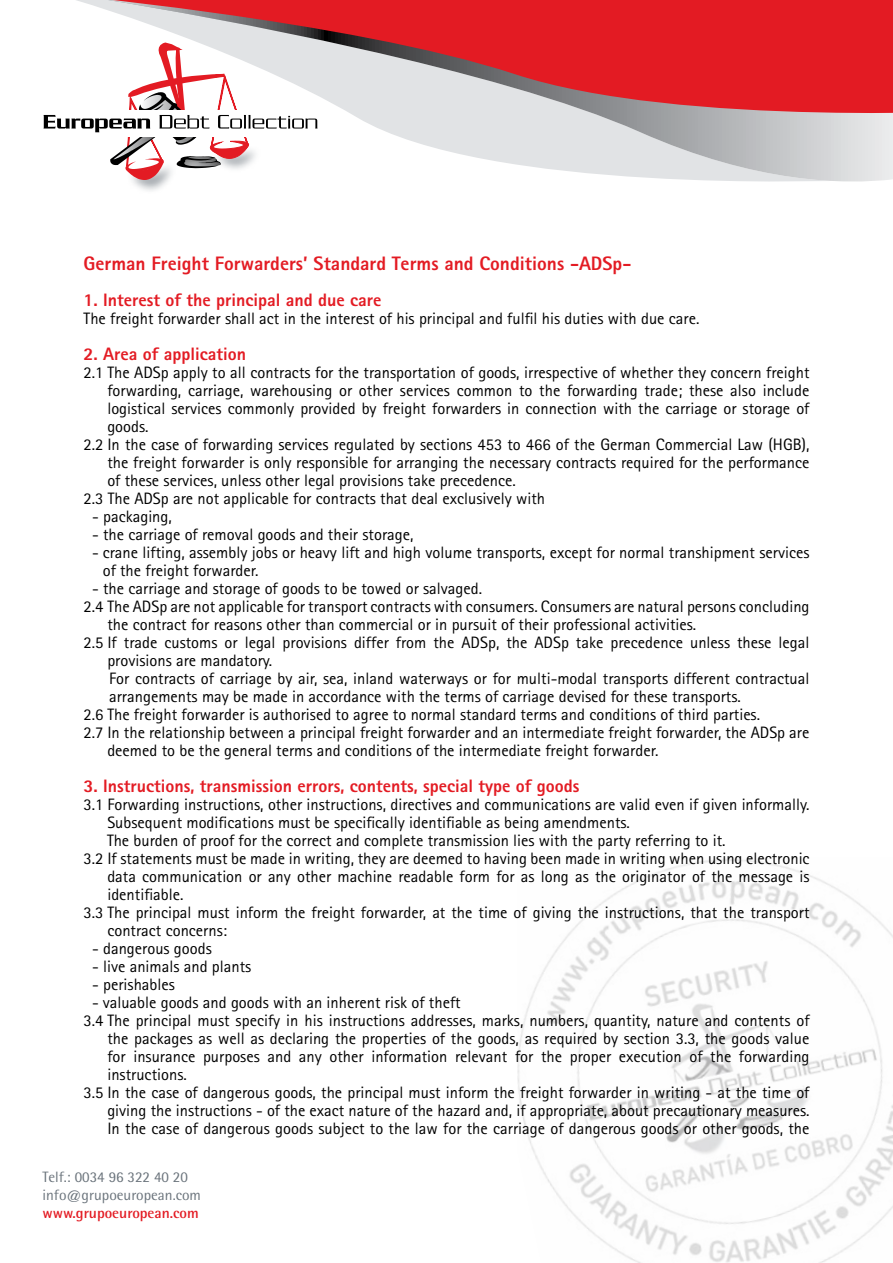
<style>
.page{position:relative;width:893px;height:1263px;background:#fff}
.page>*{position:absolute;margin:0;border:0;box-sizing:border-box;transform-origin:0 0}
.t1{font:800 19.5px "Rotis Sans Serif";color:#e31b23}
.t2{font:800 18px "Rotis Sans Serif";color:#e31b23}
.t3{font:16.5px/18px "Rotis Sans Serif";color:#000}
.t4{font:15px/18px "Rotis Semi Sans";color:#6a737b}
.t5{font:700 15px "Rotis Semi Sans";color:#e31b23}
</style>
<div class="page">
<img style="left:517px;top:859px;width:376px;height:404px">
<svg style="left:378px;top:128px;width:515px;height:54px"></svg>
<svg style="left:76px;top:0;width:817px;height:128px;background:#d85c62"></svg>
<div style="left:34px;top:110px;width:293px;height:27px;background:#fff"></div>
<svg style="left:44px;top:38px;width:273px;height:153px"></svg>
<p class="t1" style="left:84px;top:251px;width:549px">German Freight Forwarders’ Standard Terms and Conditions -ADSp-</p>
<p class="t2" style="left:84px;top:288px;width:299px">1. Interest of the principal and due care</p>
<p class="t3" style="left:84px;top:309px;width:617px">The freight forwarder shall act in the interest of his principal and fulfil his duties with due care.</p>
<p class="t2" style="left:84px;top:342px;width:164px">2. Area of application</p>
<p class="t3" style="left:84px;top:363px;width:727px">2.1 The ADSp apply to all contracts for the transportation of goods, irrespective of whether they concern freight</p>
<p class="t3" style="left:107px;top:381px;width:704px">forwarding, carriage, warehousing or other services common to the forwarding trade; these also include</p>
<p class="t3" style="left:107px;top:399px;width:704px">logistical services commonly provided by freight forwarders in connection with the carriage or storage of</p>
<p class="t3" style="left:107px;top:417px;width:43px">goods.</p>
<p class="t3" style="left:84px;top:435px;width:727px">2.2 In the case of forwarding services regulated by sections 453 to 466 of the German Commercial Law (HGB),</p>
<p class="t3" style="left:107px;top:453px;width:704px">the freight forwarder is only responsible for arranging the necessary contracts required for the performance</p>
<p class="t3" style="left:107px;top:471px;width:410px">of these services, unless other legal provisions take precedence.</p>
<p class="t3" style="left:84px;top:489px;width:463px">2.3 The ADSp are not applicable for contracts that deal exclusively with</p>
<p class="t3" style="left:92px;top:507px;width:81px">- packaging,</p>
<p class="t3" style="left:92px;top:525px;width:323px">- the carriage of removal goods and their storage,</p>
<p class="t3" style="left:103px;top:543px;width:708px;text-indent:-11px">- crane lifting, assembly jobs or heavy lift and high volume transports, except for normal transhipment services of the freight forwarder.</p>
<p class="t3" style="left:92px;top:579px;width:391px">- the carriage and storage of goods to be towed or salvaged.</p>
<p class="t3" style="left:84px;top:597px;width:727px">2.4 The ADSp are not applicable for transport contracts with consumers. Consumers are natural persons concluding</p>
<p class="t3" style="left:107px;top:615px;width:590px">the contract for reasons other than commercial or in pursuit of their professional activities.</p>
<p class="t3" style="left:84px;top:633px;width:727px">2.5 If trade customs or legal provisions differ from the ADSp, the ADSp take precedence unless these legal</p>
<p class="t3" style="left:107px;top:651px;width:166px">provisions are mandatory.</p>
<p class="t3" style="left:109px;top:669px;width:702px">For contracts of carriage by air, sea, inland waterways or for multi-modal transports different contractual</p>
<p class="t3" style="left:109px;top:687px;width:633px">arrangements may be made in accordance with the terms of carriage devised for these transports.</p>
<p class="t3" style="left:84px;top:705px;width:678px">2.6 The freight forwarder is authorised to agree to normal standard terms and conditions of third parties.</p>
<p class="t3" style="left:84px;top:723px;width:727px">2.7 In the relationship between a principal freight forwarder and an intermediate freight forwarder, the ADSp are</p>
<p class="t3" style="left:107px;top:741px;width:552px">deemed to be the general terms and conditions of the intermediate freight forwarder.</p>
<p class="t2" style="left:84px;top:774px;width:497px">3. Instructions, transmission errors, contents, special type of goods</p>
<p class="t3" style="left:84px;top:795px;width:727px">3.1 Forwarding instructions, other instructions, directives and communications are valid even if given informally.</p>
<p class="t3" style="left:107px;top:813px;width:524px">Subsequent modifications must be specifically identifiable as being amendments.</p>
<p class="t3" style="left:107px;top:831px;width:620px">The burden of proof for the correct and complete transmission lies with the party referring to it.</p>
<p class="t3" style="left:84px;top:849px;width:727px">3.2 If statements must be made in writing, they are deemed to having been made in writing when using electronic</p>
<p class="t3" style="left:107px;top:867px;width:704px">data communication or any other machine readable form for as long as the originator of the message is</p>
<p class="t3" style="left:107px;top:885px;width:78px">identifiable.</p>
<p class="t3" style="left:84px;top:903px;width:727px">3.3 The principal must inform the freight forwarder, at the time of giving the instructions, that the transport</p>
<p class="t3" style="left:107px;top:921px;width:121px">contract concerns:</p>
<p class="t3" style="left:92px;top:939px;width:121px">- dangerous goods</p>
<p class="t3" style="left:92px;top:957px;width:161px">- live animals and plants</p>
<p class="t3" style="left:92px;top:975px;width:84px">- perishables</p>
<p class="t3" style="left:92px;top:993px;width:370px">- valuable goods and goods with an inherent risk of theft</p>
<p class="t3" style="left:84px;top:1011px;width:727px">3.4 The principal must specify in his instructions addresses, marks, numbers, quantity, nature and contents of</p>
<p class="t3" style="left:107px;top:1029px;width:703px">the packages as well as declaring the properties of the goods, as required by section 3.3, the goods value</p>
<p class="t3" style="left:107px;top:1047px;width:704px">for insurance purposes and any other information relevant for the proper execution of the forwarding</p>
<p class="t3" style="left:107px;top:1065px;width:81px">instructions.</p>
<p class="t3" style="left:84px;top:1083px;width:727px">3.5 In the case of dangerous goods, the principal must inform the freight forwarder in writing - at the time of</p>
<p class="t3" style="left:107px;top:1101px;width:704px">giving the instructions - of the exact nature of the hazard and, if appropriate, about precautionary measures.</p>
<p class="t3" style="left:107px;top:1119px;width:704px">In the case of dangerous goods subject to the law for the carriage of dangerous goods or other goods, the</p>
<p class="t4" style="left:43px;top:1168px;width:160px">Telf.: 0034 96 322 40 20 info@grupoeuropean.com</p>
<p class="t5" style="left:43px;top:1203px;width:158px">www.grupoeuropean.com</p>
</div>
